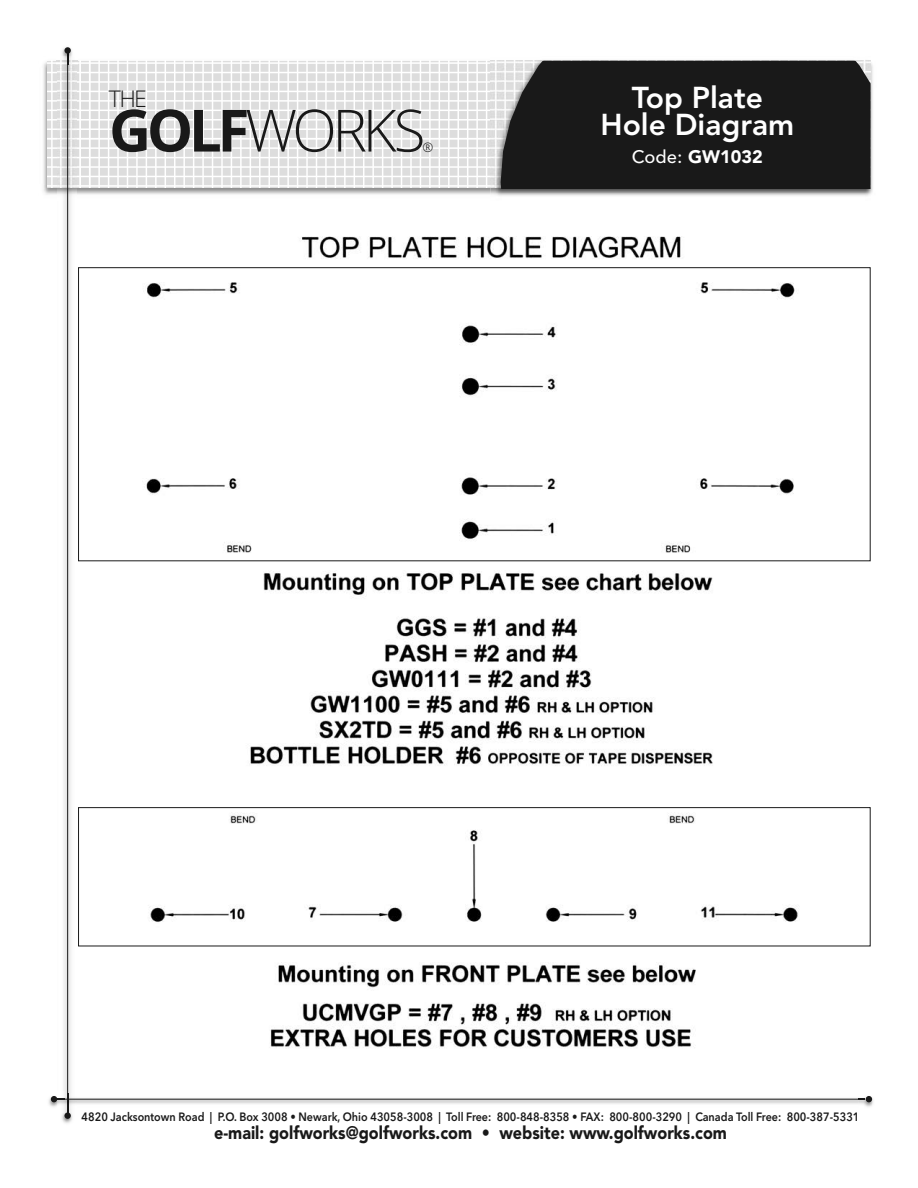
<style>
.page{position:relative;width:918px;height:1188px;background:#fff}
.page>*{position:absolute;margin:0;border:0;box-sizing:border-box;transform-origin:0 0}
.t1{font:300 58.35px "Open Sans";letter-spacing:-.075em;color:#191919}
.t2{font:800 30px/27px "Avenir";color:#fff;text-align:center}
.t3{font:300 23.1px "Open Sans";color:#191919}
.t4{font:900 18px "Avenir";color:#191919;scale:.9 1}
.t5{font:900 18px "Avenir";color:#fff}
.t6{font:300 13.05px "Open Sans";color:#191919}
.t7{font:600 12px "Avenir Next";color:#191919;scale:.9 1}
.s1{font-weight:700}
.s2{font-family:"Avenir Next";font-weight:500}
</style>
<div class="page">
<img style="left:43px;top:60px;width:447px;height:135px">
<div style="left:47px;top:61px;width:824px;height:127px;background:#ddd"></div>
<hr style="left:89px;top:61px;width:1px;height:127px;background:#fff">
<hr style="left:98px;top:61px;width:2px;height:127px;background:#fff">
<hr style="left:108px;top:61px;width:1px;height:127px;background:#fff">
<hr style="left:117px;top:61px;width:2px;height:127px;background:#fff">
<hr style="left:127px;top:61px;width:1px;height:127px;background:#fff">
<hr style="left:136px;top:61px;width:2px;height:127px;background:#fff">
<hr style="left:146px;top:61px;width:1px;height:127px;background:#fff">
<hr style="left:155px;top:61px;width:2px;height:127px;background:#fff">
<hr style="left:165px;top:61px;width:1px;height:127px;background:#fff">
<hr style="left:174px;top:61px;width:1px;height:127px;background:#fff">
<hr style="left:183px;top:61px;width:2px;height:127px;background:#fff">
<hr style="left:193px;top:61px;width:1px;height:127px;background:#fff">
<hr style="left:202px;top:61px;width:2px;height:127px;background:#fff">
<hr style="left:212px;top:61px;width:1px;height:127px;background:#fff">
<hr style="left:221px;top:61px;width:2px;height:127px;background:#fff">
<hr style="left:231px;top:61px;width:1px;height:127px;background:#fff">
<hr style="left:240px;top:61px;width:2px;height:127px;background:#fff">
<hr style="left:250px;top:61px;width:1px;height:127px;background:#fff">
<hr style="left:259px;top:61px;width:2px;height:127px;background:#fff">
<hr style="left:268px;top:61px;width:2px;height:127px;background:#fff">
<hr style="left:278px;top:61px;width:1px;height:127px;background:#fff">
<hr style="left:287px;top:61px;width:2px;height:127px;background:#fff">
<hr style="left:297px;top:61px;width:1px;height:127px;background:#fff">
<hr style="left:306px;top:61px;width:2px;height:127px;background:#fff">
<hr style="left:316px;top:61px;width:1px;height:127px;background:#fff">
<hr style="left:325px;top:61px;width:2px;height:127px;background:#fff">
<hr style="left:335px;top:61px;width:1px;height:127px;background:#fff">
<hr style="left:344px;top:61px;width:2px;height:127px;background:#fff">
<hr style="left:354px;top:61px;width:1px;height:127px;background:#fff">
<hr style="left:363px;top:61px;width:1px;height:127px;background:#fff">
<hr style="left:372px;top:61px;width:2px;height:127px;background:#fff">
<hr style="left:382px;top:61px;width:1px;height:127px;background:#fff">
<hr style="left:391px;top:61px;width:2px;height:127px;background:#fff">
<hr style="left:401px;top:61px;width:1px;height:127px;background:#fff">
<hr style="left:410px;top:61px;width:2px;height:127px;background:#fff">
<hr style="left:420px;top:61px;width:1px;height:127px;background:#fff">
<hr style="left:429px;top:61px;width:2px;height:127px;background:#fff">
<hr style="left:439px;top:61px;width:1px;height:127px;background:#fff">
<hr style="left:448px;top:61px;width:2px;height:127px;background:#fff">
<hr style="left:457px;top:61px;width:2px;height:127px;background:#fff">
<hr style="left:467px;top:61px;width:1px;height:127px;background:#fff">
<hr style="left:476px;top:61px;width:2px;height:127px;background:#fff">
<hr style="left:486px;top:61px;width:1px;height:127px;background:#fff">
<hr style="left:47px;top:185px;width:824px;height:2px;background:#fff">
<hr style="left:47px;top:176px;width:824px;height:1px;background:#fff">
<hr style="left:47px;top:166px;width:824px;height:2px;background:#fff">
<hr style="left:47px;top:157px;width:824px;height:1px;background:#fff">
<hr style="left:47px;top:147px;width:824px;height:2px;background:#fff">
<hr style="left:47px;top:138px;width:824px;height:1px;background:#fff">
<hr style="left:47px;top:128px;width:824px;height:2px;background:#fff">
<hr style="left:47px;top:119px;width:824px;height:2px;background:#fff">
<hr style="left:47px;top:110px;width:824px;height:1px;background:#fff">
<hr style="left:47px;top:100px;width:824px;height:2px;background:#fff">
<hr style="left:47px;top:91px;width:824px;height:1px;background:#fff">
<hr style="left:47px;top:81px;width:824px;height:2px;background:#fff">
<hr style="left:47px;top:72px;width:824px;height:1px;background:#fff">
<hr style="left:47px;top:62px;width:824px;height:2px;background:#fff">
<hr style="left:79px;top:61px;width:2px;height:127px;background:#fff">
<hr style="left:51px;top:61px;width:2px;height:127px;background:#fff">
<img style="left:490px;top:60px;width:383px;height:136px">
<img style="left:490px;top:61px;width:11px;height:127px">
<div style="left:501px;top:61px;width:370px;height:128px;background:#191919"></div>
<img style="left:57px;top:64px;width:20px;height:1028px">
<hr style="left:67px;top:50px;width:1px;height:1065px;background:#191919">
<svg style="left:57px;top:50px;width:21px;height:14px"></svg>
<div style="left:64px;top:47px;width:7px;height:7px;background:#191919;border-radius:50%"></div>
<hr style="left:55px;top:1099px;width:810px;height:1px;background:#191919">
<img style="left:49px;top:1097px;width:2px;height:9px">
<svg style="left:51px;top:1092px;width:27px;height:31px"></svg>
<img style="left:858px;top:1095px;width:15px;height:13px">
<svg style="left:858px;top:1096px;width:14px;height:6px"></svg>
<img style="left:270px;top:236px;width:426px;height:812px">
<svg style="left:78px;top:267px;width:793px;height:680px"></svg>
<h3 class="t3" style="left:109px;top:85px;width:39px">THE</h3>
<h1 class="t1" style="left:109px;top:97px;width:318px"><span class="s1">GOLF</span>WORKS</h1>
<p class="t6" style="left:422px;top:140px;width:12px">®</p>
<h2 class="t2" style="left:600px;top:84px;width:195px">Top Plate<br>Hole Diagram</h2>
<h3 class="t5" style="left:632px;top:146px;width:132px"><span class="s2">Code:</span> GW1032</h3>
<p class="t7" style="left:82px;top:1110px;width:866px">4820 Jacksontown Road | P.O. Box 3008 • Newark, Ohio 43058-3008 | Toll Free: 800-848-8358 • FAX: 800-800-3290 | Canada Toll Free: 800-387-5331</p>
<h3 class="t4" style="left:214px;top:1122px;width:571px">e-mail: golfworks@golfworks.com • website: www.golfworks.com</h3>
</div>
